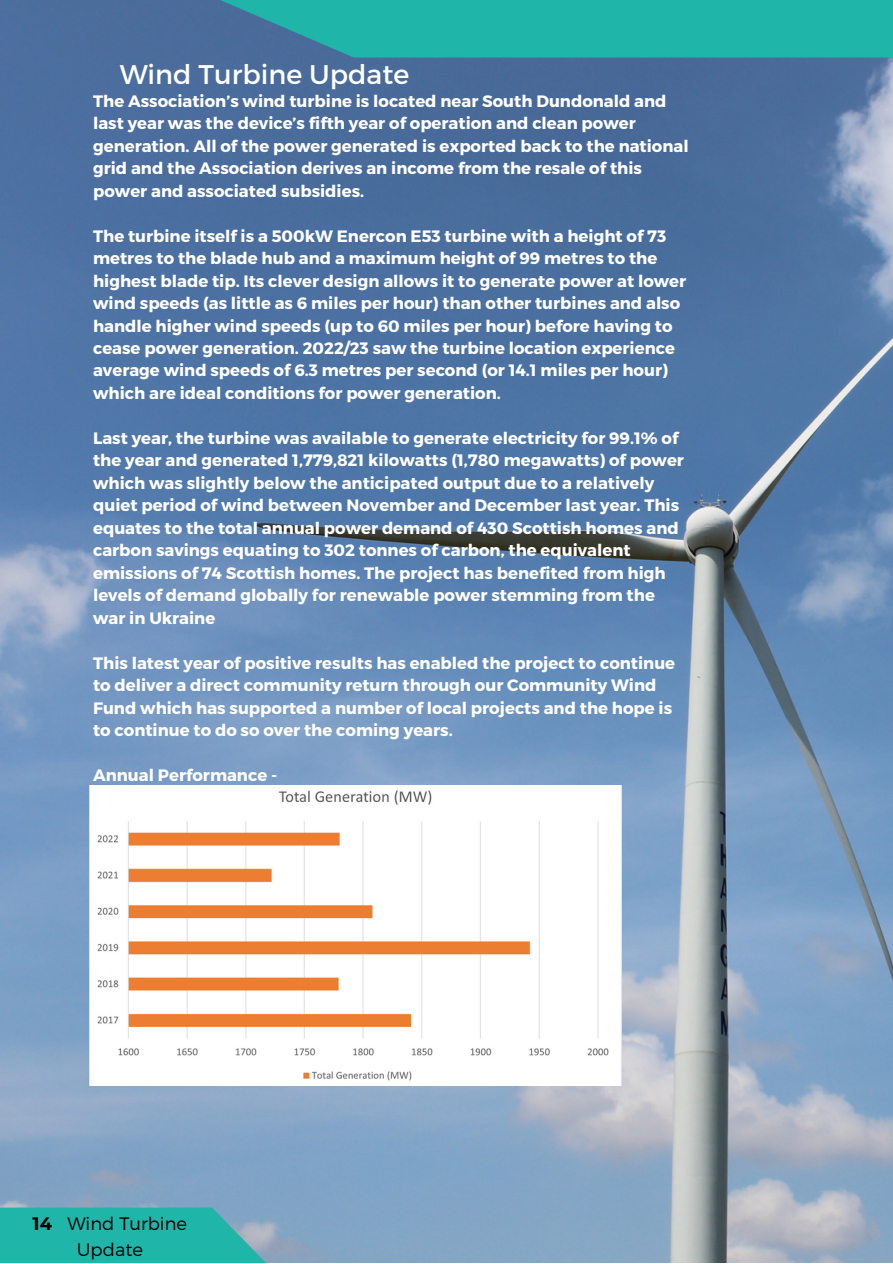
<style>
.page{position:relative;width:893px;height:1264px;background:#fff}
.page>*{position:absolute;margin:0;border:0;box-sizing:border-box;transform-origin:0 0}
.t1{font:27px "Montserrat";color:#fff}
.t2{font:300 18px/25.8px "Montserrat";color:#000;text-align:center}
.t3{font:700 16.5px/22.5px "Montserrat";color:#fff}
.s1{font-weight:700}
</style>
<div class="page">
<img style="left:0;top:0;width:892px;height:1262px">
<svg style="left:174px;top:0;width:718px;height:58px;background:#26a8a6"></svg>
<svg style="left:0;top:1207px;width:287px;height:55px;background:#33b2ad"></svg>
<img style="left:89px;top:785px;width:532px;height:300px">
<p class="t1" style="left:120px;top:57px;width:291px">Wind Turbine Update</p>
<p class="t3" style="left:93px;top:89px;width:597px">The Association’s wind turbine is located near South Dundonald and last year was the device’s fifth year of operation and clean power generation. All of the power generated is exported back to the national grid and the Association derives an income from the resale of this power and associated subsidies.</p>
<p class="t3" style="left:93px;top:223px;width:594px">The turbine itself is a 500kW Enercon E53 turbine with a height of 73 metres to the blade hub and a maximum height of 99 metres to the highest blade tip. Its clever design allows it to generate power at lower wind speeds (as little as 6 miles per hour) than other turbines and also handle higher wind speeds (up to 60 miles per hour) before having to cease power generation. 2022/23 saw the turbine location experience average wind speeds of 6.3 metres per second (or 14.1 miles per hour) which are ideal conditions for power generation.</p>
<p class="t3" style="left:93px;top:426px;width:592px">Last year, the turbine was available to generate electricity for 99.1% of the year and generated 1,779,821 kilowatts (1,780 megawatts) of power which was slightly below the anticipated output due to a relatively quiet period of wind between November and December last year. This equates to the total annual power demand of 430 Scottish homes and carbon savings equating to 302 tonnes of carbon, the equivalent emissions of 74 Scottish homes. The project has benefited from high levels of demand globally for renewable power stemming from the war in Ukraine</p>
<p class="t3" style="left:93px;top:651px;width:583px">This latest year of positive results has enabled the project to continue to deliver a direct community return through our Community Wind Fund which has supported a number of local projects and the hope is to continue to do so over the coming years.</p>
<p class="t3" style="left:93px;top:763px;width:186px">Annual Performance -</p>
<p class="t2" style="left:33px;top:1210px;width:156px"><span class="s1">14</span> Wind Turbine<br>Update</p>
</div>
